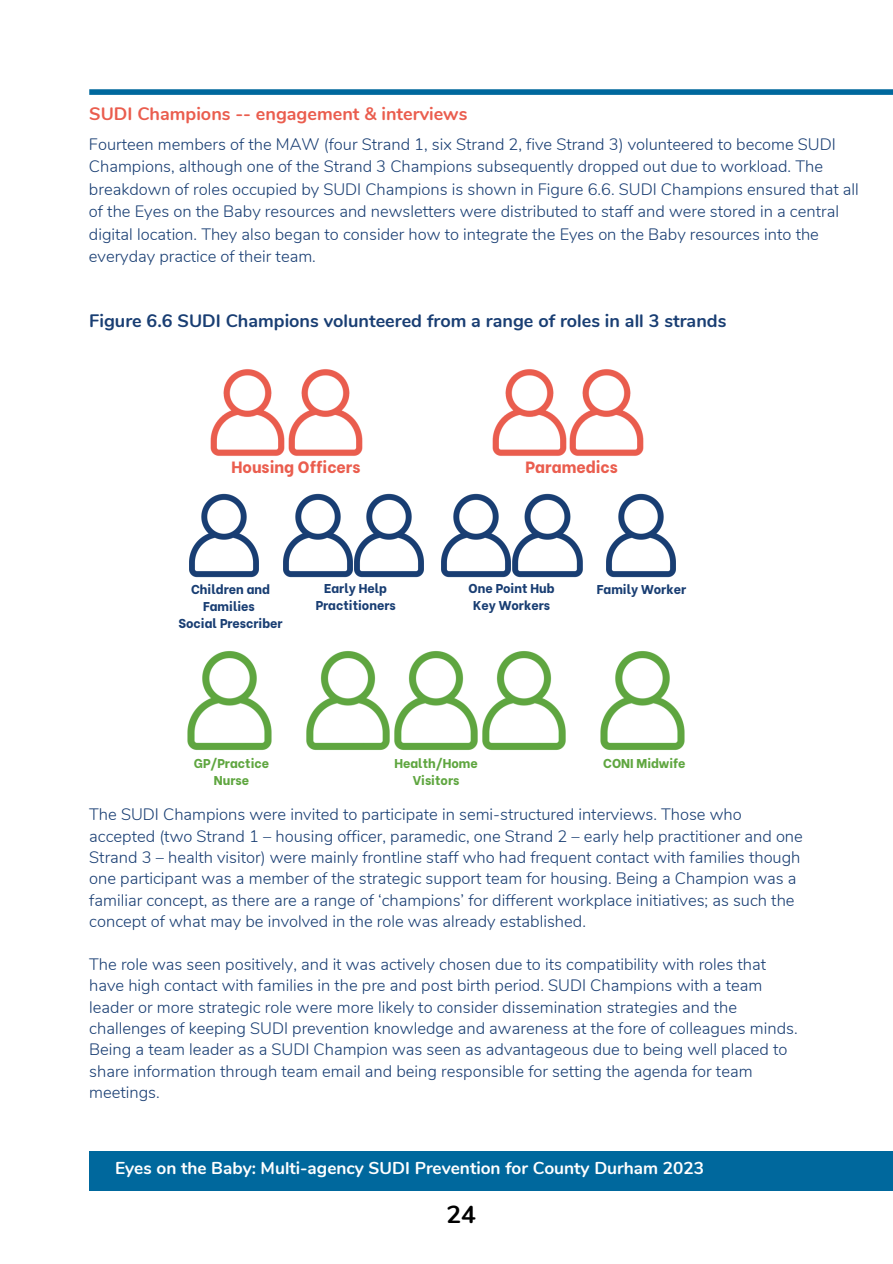
<style>
.page{position:relative;width:893px;height:1264px;background:#fff}
.page>*{position:absolute;margin:0;border:0;box-sizing:border-box;transform-origin:0 0}
.t1{font:700 24.6px "Nunito";color:#000}
.t2{font:700 18px "Nunito";color:#193e73}
.t3{font:700 18px "Nunito";color:#ea5d4e}
.t4{font:700 17.25px "Nunito";color:#fff}
.t5{font:300 16.5px/21.3px "Nunito";color:#193e73}
.t6{font:800 16.2px "Be Vietnam";color:#ea5d4e}
.t7{font:800 12.75px/17px "Be Vietnam";color:#193e73;text-align:center}
.t8{font:800 12.75px/17px "Be Vietnam";color:#5fa640;text-align:center}
</style>
<div class="page">
<div style="left:89px;top:89px;width:803px;height:6px;background:#00689d"></div>
<img style="left:210px;top:369px;width:66px;height:87px">
<img style="left:187px;top:651px;width:85px;height:99px">
<img style="left:189px;top:493px;width:153px;height:85px">
<img style="left:276px;top:369px;width:87px;height:87px">
<img style="left:492px;top:369px;width:66px;height:87px">
<img style="left:558px;top:369px;width:86px;height:87px">
<img style="left:342px;top:493px;width:82px;height:85px">
<img style="left:441px;top:493px;width:59px;height:85px">
<img style="left:500px;top:493px;width:176px;height:85px">
<img style="left:306px;top:651px;width:74px;height:99px">
<img style="left:380px;top:651px;width:88px;height:99px">
<img style="left:468px;top:651px;width:98px;height:99px">
<img style="left:600px;top:651px;width:85px;height:99px">
<div style="left:89px;top:1150px;width:803px;height:40px;background:#00689d"></div>
<p class="t3" style="left:89px;top:101px;width:379px">SUDI Champions -- engagement &amp; interviews</p>
<p class="t5" style="left:89px;top:133px;width:771px;line-height:22.5px">Fourteen members of the MAW (four Strand 1, six Strand 2, five Strand 3) volunteered to become SUDI Champions, although one of the Strand 3 Champions subsequently dropped out due to workload. The breakdown of roles occupied by SUDI Champions is shown in Figure 6.6. SUDI Champions ensured that all of the Eyes on the Baby resources and newsletters were distributed to staff and were stored in a central digital location. They also began to consider how to integrate the Eyes on the Baby resources into the everyday practice of their team.</p>
<p class="t2" style="left:89px;top:309px;width:638px">Figure 6.6 SUDI Champions volunteered from a range of roles in all 3 strands</p>
<p class="t6" style="left:231px;top:454px;width:130px">Housing Officers</p>
<p class="t6" style="left:525px;top:454px;width:94px">Paramedics</p>
<p class="t7" style="left:191px;top:579px;width:80px">Children and<br>Families</p>
<p class="t7" style="left:178px;top:613px;width:106px">Social Prescriber</p>
<p class="t7" style="left:315px;top:578px;width:82px">Early Help<br>Practitioners</p>
<p class="t7" style="left:468px;top:578px;width:87px">One Point Hub</p>
<p class="t7" style="left:473px;top:596px;width:79px">Key Workers</p>
<p class="t7" style="left:597px;top:579px;width:91px">Family Worker</p>
<p class="t8" style="left:194px;top:753px;width:77px">GP/Practice<br>Nurse</p>
<p class="t8" style="left:394px;top:753px;width:85px">Health/Home<br>Visitors</p>
<p class="t8" style="left:603px;top:753px;width:84px">CONI Midwife</p>
<p class="t5" style="left:89px;top:804px;width:715px">The SUDI Champions were invited to participate in semi-structured interviews. Those who accepted (two Strand 1 – housing officer, paramedic, one Strand 2 – early help practitioner and one Strand 3 – health visitor) were mainly frontline staff who had frequent contact with families though one participant was a member of the strategic support team for housing. Being a Champion was a familiar concept, as there are a range of ‘champions’ for different workplace initiatives; as such the concept of what may be involved in the role was already established.</p>
<p class="t5" style="left:89px;top:953px;width:709px">The role was seen positively, and it was actively chosen due to its compatibility with roles that have high contact with families in the pre and post birth period. SUDI Champions with a team leader or more strategic role were more likely to consider dissemination strategies and the challenges of keeping SUDI prevention knowledge and awareness at the fore of colleagues minds.<br>Being a team leader as a SUDI Champion was seen as advantageous due to being well placed to share information through team email and being responsible for setting the agenda for team meetings.</p>
<p class="t4" style="left:115px;top:1156px;width:590px">Eyes on the Baby: Multi-agency SUDI Prevention for County Durham 2023</p>
<p class="t1" style="left:446px;top:1197px;width:31px">24</p>
</div>
